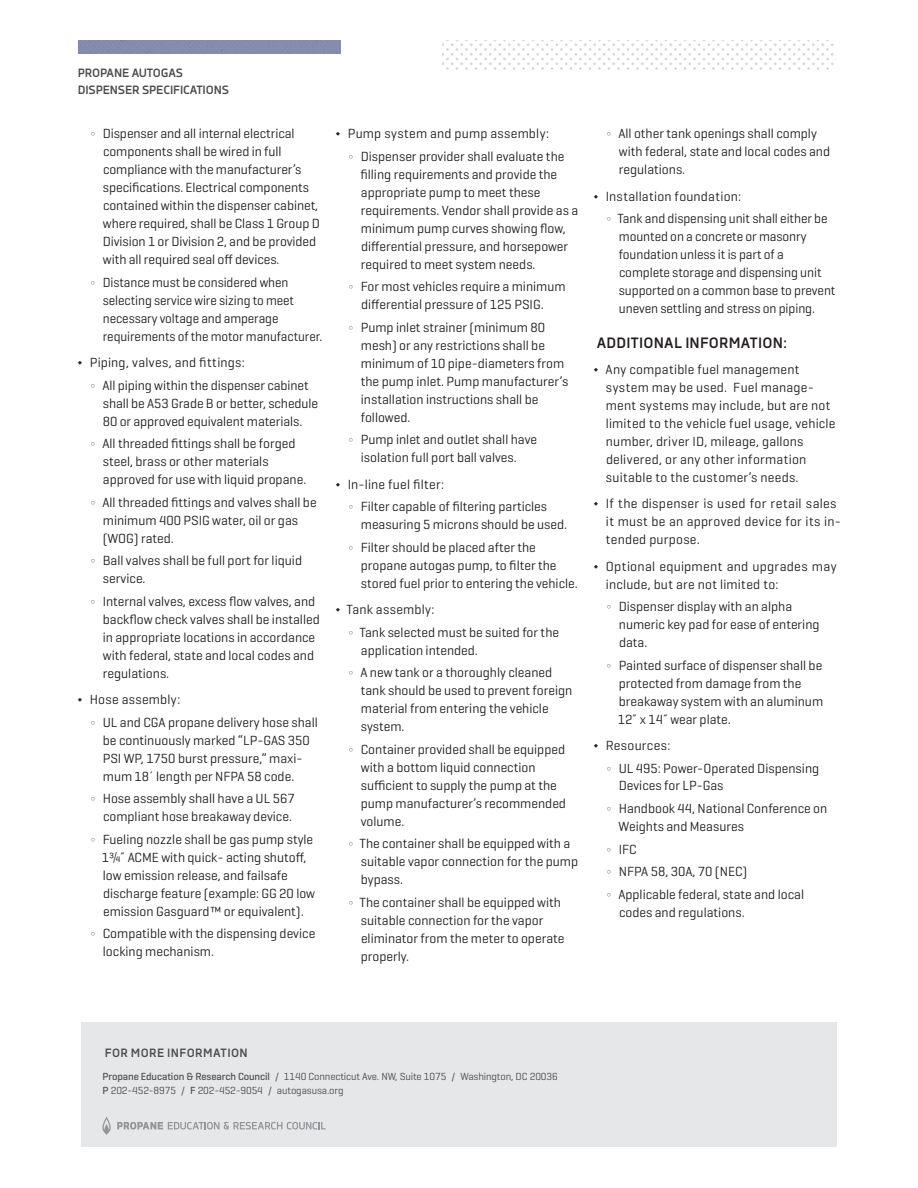
<style>
.page{position:relative;width:918px;height:1188px;background:#fff}
.page>*{position:absolute;margin:0;border:0;box-sizing:border-box;transform-origin:0 0}
.t1{font:700 15px "Decima Nova";letter-spacing:.01em;color:#231f20}
.t2{font:13.5px/18px "Geogrotesque";color:#231f20}
.t3{font:13.5px/18px "Geogrotesque";letter-spacing:.02em;color:#231f20}
.t4{font:700 12px "Decima Nova";letter-spacing:-.01em;color:#494a4b}
.t5{font:700 12px "Decima Nova";letter-spacing:.03em;color:#4b4c4d}
.t6{font:10.5px/13.5px "Geogrotesque";letter-spacing:-.01em;color:#4b4c4d}
.s1{font-weight:500}
</style>
<div class="page">
<svg style="left:442px;top:40px;width:394px;height:30px"></svg>
<div style="left:81px;top:1023px;width:756px;height:124px;background:#e6e7e9"></div>
<svg style="left:102px;top:1117px;width:224px;height:18px"></svg>
<p class="t4" style="left:78px;top:65px;width:9px">PROPANE</p>
<p class="t4" style="left:132px;top:65px;width:9px">AUTO</p>
<p class="t4" style="left:161px;top:65px;width:24px">GAS</p>
<p class="t4" style="left:78px;top:83px;width:26px">DISPEN</p>
<p class="t4" style="left:118px;top:83px;width:39px">SER SPECIFICATION</p>
<p class="t4" style="left:222px;top:83px;width:9px">S</p>
<p class="t2" style="left:103px;top:124px;width:219px;text-indent:-12px">Ω Dispenser and all internal electrical components shall be wired in full compliance with the manufacturer’s specifications. Electrical components contained within the dispenser cabinet, where required, shall be Class 1 Group D Division 1 or Division 2, and be provided with all required seal off devices.</p>
<p class="t2" style="left:103px;top:273px;width:221px;text-indent:-12px">Ω Distance must be considered when selecting service wire sizing to meet necessary voltage and amperage requirements of the motor manufacturer.</p>
<p class="t2" style="left:91px;top:351px;width:220px;line-height:22.5px;text-indent:-13px">◊ Piping, valves, and fittings:<br>Ω All piping within the dispenser cabinet</p>
<p class="t2" style="left:103px;top:394px;width:217px">shall be A53 Grade B or better, schedule<br>80 or approved equivalent materials.</p>
<p class="t2" style="left:103px;top:434px;width:205px;text-indent:-12px">Ω All threaded fittings shall be forged steel, brass or other materials approved for use with liquid propane.</p>
<p class="t2" style="left:103px;top:493px;width:215px;text-indent:-12px">Ω All threaded fittings and valves shall be minimum 400 PSIG water, oil or gas (WOG) rated.</p>
<p class="t2" style="left:103px;top:551px;width:201px;text-indent:-12px">Ω Ball valves shall be full port for liquid service.</p>
<p class="t2" style="left:103px;top:592px;width:218px;text-indent:-12px">Ω Internal valves, excess flow valves, and backflow check valves shall be installed in appropriate locations in accordance with federal, state and local codes and regulations.</p>
<p class="t2" style="left:91px;top:688px;width:229px;line-height:22.5px;text-indent:-13px">◊ Hose assembly:<br>Ω UL and CGA propane delivery hose shall</p>
<p class="t2" style="left:103px;top:731px;width:209px">be continuously marked “LP-GAS 350<br>PSI WP, 1750 burst pressure,” maxi&shy;mum 18´ length per NFPA 58 code.</p>
<p class="t2" style="left:91px;top:789px;width:206px;text-align:right">Ω Hose assembly shall have a UL 567 compliant hose breakaway device.</p>
<p class="t2" style="left:102px;top:830px;width:215px;text-indent:-11px">Ω Fueling nozzle shall be gas pump style 1¾˝ ACME with quick- acting shutoff, low emission release, and failsafe discharge feature (example: GG 20 low emission Gasguard™ or equivalent).</p>
<p class="t2" style="left:103px;top:924px;width:214px;text-indent:-12px">Ω Compatible with the dispensing device locking mechanism.</p>
<p class="t2" style="left:349px;top:122px;width:217px;line-height:22.5px;text-indent:-13px">◊ Pump system and pump assembly:<br>Ω Dispenser provider shall evaluate the</p>
<p class="t2" style="left:360px;top:165px;width:219px">filling requirements and provide the appropriate pump to meet these requirements. Vendor shall provide as a minimum pump curves showing flow, differential pressure, and horsepower required to meet system needs.</p>
<p class="t2" style="left:361px;top:277px;width:206px;text-indent:-12px">Ω For most vehicles require a minimum differential pressure of 125 PSIG.</p>
<p class="t2" style="left:361px;top:318px;width:209px;text-indent:-12px">Ω Pump inlet strainer (minimum 80 mesh) or any restrictions shall be minimum of 10 pipe-diameters from the pump inlet. Pump manufacturer’s installation instructions shall be followed.</p>
<p class="t2" style="left:349px;top:430px;width:190px;text-align:center">Ω Pump inlet and outlet shall have isolation full port ball valves.</p>
<p class="t2" style="left:349px;top:472px;width:200px;line-height:22.5px;text-indent:-13px">◊ In-line fuel filter:<br>Ω Filter capable of filtering particles</p>
<p class="t2" style="left:349px;top:513px;width:220px;line-height:22.5px;text-indent:12px">measuring 5 microns should be used.<br>Ω Filter should be placed after the</p>
<p class="t2" style="left:361px;top:556px;width:218px">propane autogas pump, to filter the stored fuel prior to entering the vehicle.</p>
<p class="t2" style="left:349px;top:598px;width:212px;line-height:22.5px;text-indent:-13px">◊ Tank assembly:<br>Ω Tank selected must be suited for the</p>
<p class="t2" style="left:349px;top:638px;width:205px;line-height:22.5px;text-indent:12px">application intended.<br>Ω A new tank or a thoroughly cleaned</p>
<p class="t2" style="left:361px;top:681px;width:213px">tank should be used to prevent foreign material from entering the vehicle system.</p>
<p class="t2" style="left:361px;top:740px;width:207px;text-indent:-12px">Ω Container provided shall be equipped with a bottom liquid connection sufficient to supply the pump at the pump manufacturer’s recommended volume.</p>
<p class="t2" style="left:361px;top:834px;width:219px;text-indent:-12px">Ω The container shall be equipped with a suitable vapor connection for the pump bypass.</p>
<p class="t2" style="left:361px;top:893px;width:205px;text-indent:-12px">Ω The container shall be equipped with suitable connection for the vapor eliminator from the meter to operate properly.</p>
<p class="t2" style="left:619px;top:124px;width:213px;text-indent:-12px">Ω All other tank openings shall comply with federal, state and local codes and regulations.</p>
<p class="t2" style="left:607px;top:184px;width:223px;line-height:22.6px;text-indent:-13px">◊ Installation foundation:<br>Ω Tank and dispensing unit shall either be</p>
<p class="t2" style="left:619px;top:227px;width:218px">mounted on a concrete or masonry foundation unless it is part of a complete storage and dispensing unit supported on a common base to prevent uneven settling and stress on piping.</p>
<p class="t1" style="left:597px;top:334px;width:11px">ADD</p>
<p class="t1" style="left:626px;top:334px;width:162px">ITIONAL INFORMATION:</p>
<p class="t2" style="left:606px;top:360px;width:231px;text-indent:-12px">◊ Any compatible fuel management system may be used. Fuel manage&shy;ment systems may include, but are not limited to the vehicle fuel usage, vehicle number, driver ID, mileage, gallons delivered, or any other information suitable to the customer’s needs.</p>
<p class="t3" style="left:606px;top:494px;width:237px;text-indent:-12px">◊ If the dispenser is used for retail sales it must be an approved device for its in&shy;tended purpose.</p>
<p class="t2" style="left:606px;top:557px;width:232px;text-indent:-12px">◊ Optional equipment and upgrades may include, but are not limited to:</p>
<p class="t2" style="left:619px;top:597px;width:202px;text-indent:-12px">Ω Dispenser display with an alpha numeric key pad for ease of entering data.</p>
<p class="t2" style="left:618px;top:656px;width:207px;text-indent:-11px">Ω Painted surface of dispenser shall be protected from damage from the breakaway system with an aluminum<br>12˝ x 14˝ wear plate.</p>
<p class="t2" style="left:607px;top:734px;width:214px;line-height:22.5px;text-indent:-13px">◊ Resources:<br>Ω UL 495: Power-Operated Dispensing</p>
<p class="t2" style="left:607px;top:774px;width:222px;line-height:22.5px;text-indent:12px">Devices for LP-Gas<br>Ω Handbook 44, National Conference on</p>
<p class="t2" style="left:607px;top:815px;width:199px;line-height:22.5px;text-indent:12px">Weights and Measures<br>Ω IFC<br>Ω NFPA 58, 30A, 70 (NEC)<br>Ω Applicable federal, state and local</p>
<p class="t2" style="left:619px;top:903px;width:127px">codes and regulations.</p>
<p class="t5" style="left:105px;top:1046px;width:145px">FOR MORE INFORMATION</p>
<p class="t6" style="left:103px;top:1070px;width:457px"><span class="s1">Propane Education &amp; Research Council</span> / 1140 Connecticut Ave. NW, Suite 1075 / Washington, DC 20036<br><span class="s1">P</span> 202-452-8975 / <span class="s1">F</span> 202-452-9054 / autogasusa.org</p>
</div>
